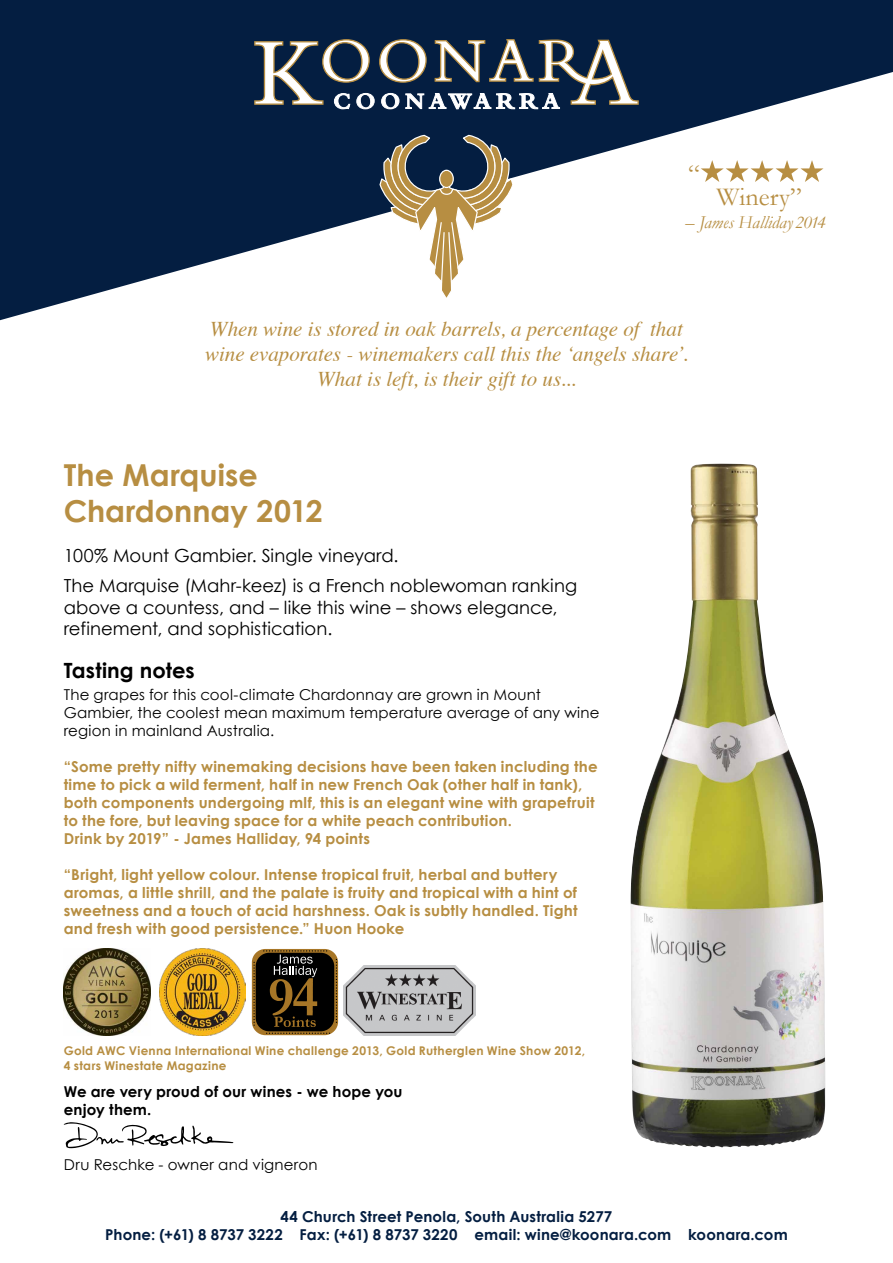
<style>
.page{position:relative;width:893px;height:1263px;background:#fff}
.page>*{position:absolute;margin:0;border:0;box-sizing:border-box;transform-origin:0 0}
.t1{font:700 30.15px/36.3px "Century Gothic";color:#b78e42}
.t2{font:26.1px "Garamond";color:#b78e42}
.t3{font:italic 21px/25.2px "Times";letter-spacing:-.005em;color:#b78e42;text-align:center}
.t4{font:700 21px "Century Gothic";color:#000}
.t5{font:italic 18.3px "Garamond";color:#b78e42}
.t6{font:18px/30.2px "Century Gothic";letter-spacing:.005em;color:#000}
.t7{font:700 15px/18px "Century Gothic";letter-spacing:.015em;color:#b78e42}
.t8{font:15px/18px "Century Gothic";letter-spacing:.01em;color:#000}
.t9{font:700 15px/18px "Century Gothic";letter-spacing:.01em;color:#041e41;text-align:center}
.t10{font:700 15px/18px "Century Gothic";letter-spacing:.01em;color:#000}
.t11{font:700 12px/14.4px "Century Gothic";letter-spacing:.02em;color:#b78e42}
</style>
<div class="page">
<svg style="left:0;top:0;width:893px;height:320px;fill:#041e41"></svg>
<svg style="left:379px;top:134px;width:135px;height:165px"></svg>
<svg style="left:254px;top:39px;width:385px;height:70px"></svg>
<svg style="left:701px;top:160px;width:122px;height:22px"></svg>
<img style="left:630px;top:464px;width:184px;height:684px">
<svg style="left:64px;top:1122px;width:169px;height:26px"></svg>
<img style="left:64px;top:949px;width:86px;height:86px">
<img style="left:159px;top:949px;width:86px;height:86px">
<img style="left:344px;top:966px;width:132px;height:69px">
<svg style="left:252px;top:949px;width:86px;height:86px"></svg>
<div style="left:256px;top:953px;width:78px;height:78px;background:#000;border-radius:14px"></div>
<svg style="left:253px;top:962px;width:2px;height:64px"></svg>
<svg style="left:336px;top:959px;width:1px;height:64px"></svg>
<svg style="left:263px;top:950px;width:67px;height:84px"></svg>
<h2 class="t2" style="left:688px;top:158px;width:13px">“</h2>
<h2 class="t2" style="left:716px;top:181px;width:87px">Winery”</h2>
<p class="t5" style="left:686px;top:211px;width:142px">– James Halliday 2014</p>
<h3 class="t3" style="left:205px;top:315px;width:484px">When wine is stored in oak barrels, a percentage of that wine evaporates - winemakers call this the ‘angels share’.<br>What is left, is their gift to us...</h3>
<h1 class="t1" style="left:64px;top:456px;width:260px">The Marquise<br>Chardonnay 2012</h1>
<p class="t6" style="left:64px;top:540px;width:515px">100% Mount Gambier. Single vineyard.<br>The Marquise (Mahr-keez) is a French noblewoman ranking</p>
<p class="t6" style="left:64px;top:596px;width:495px;line-height:21.6px">above a countess, and – like this wine – shows elegance, refinement, and sophistication.</p>
<h3 class="t4" style="left:64px;top:657px;width:132px">Tasting notes</h3>
<p class="t8" style="left:64px;top:685px;width:537px">The grapes for this cool-climate Chardonnay are grown in Mount<br>Gambier, the coolest mean maximum temperature average of any wine region in mainland Australia.</p>
<p class="t7" style="left:64px;top:757px;width:535px">“Some pretty nifty winemaking decisions have been taken including the time to pick a wild ferment, half in new French Oak (other half in tank), both components undergoing mlf, this is an elegant wine with grapefruit to the fore, but leaving space for a white peach contribution.<br>Drink by 2019” - James Halliday, 94 points</p>
<p class="t7" style="left:64px;top:865px;width:515px">“Bright, light yellow colour. Intense tropical fruit, herbal and buttery aromas, a little shrill, and the palate is fruity and tropical with a hint of sweetness and a touch of acid harshness. Oak is subtly handled. Tight and fresh with good persistence.” Huon Hooke</p>
<p class="t11" style="left:64px;top:1043px;width:523px">Gold AWC Vienna International Wine challenge 2013, Gold Rutherglen Wine Show 2012,<br>4 stars Winestate Magazine</p>
<p class="t10" style="left:64px;top:1082px;width:340px">We are very proud of our wines - we hope you enjoy them.</p>
<p class="t8" style="left:64px;top:1156px;width:255px">Dru Reschke - owner and vigneron</p>
<p class="t9" style="left:105px;top:1207px;width:684px">44 Church Street Penola, South Australia 5277<br>Phone: (+61) 8 8737 3222 Fax: (+61) 8 8737 3220 email: wine@koonara.com koonara.com</p>
</div>
